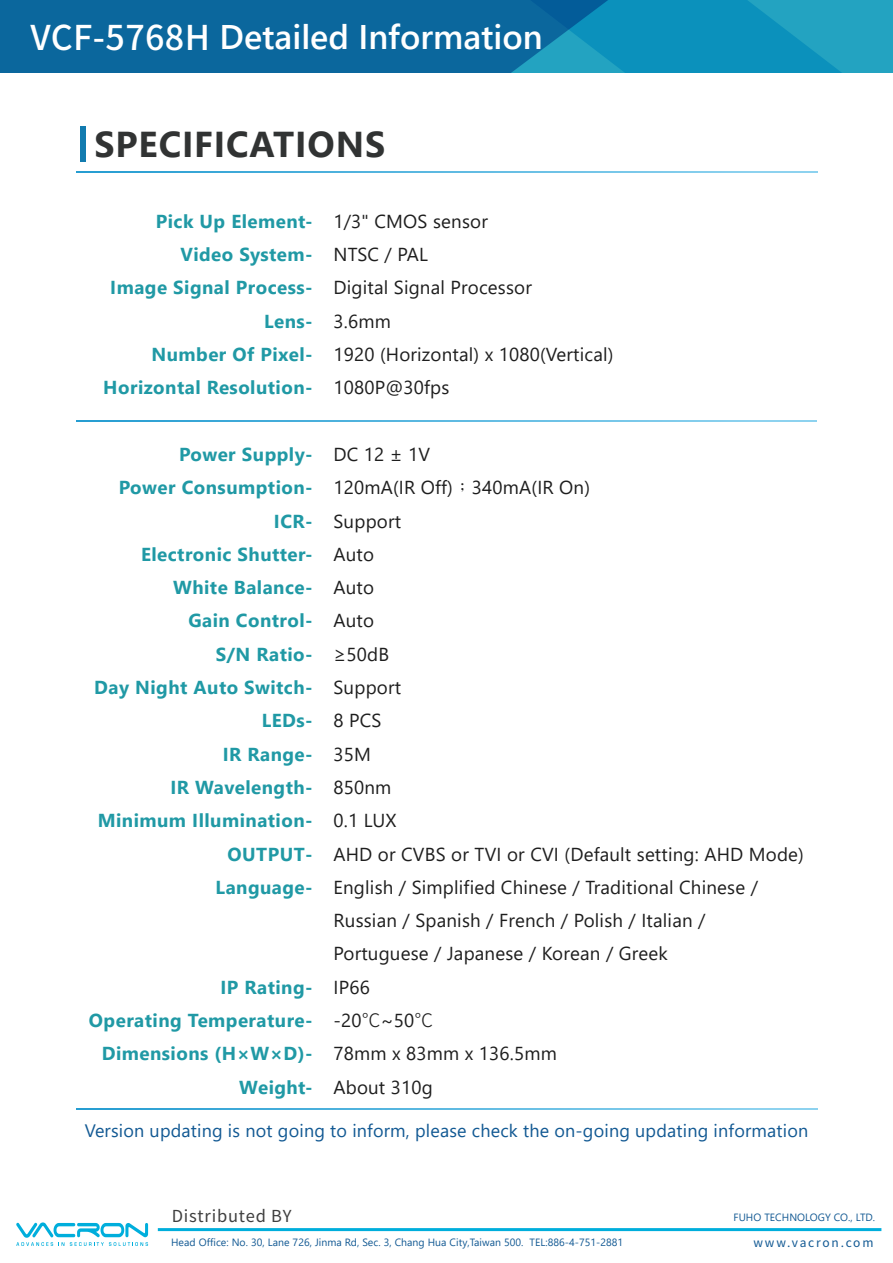
<style>
.page{position:relative;width:893px;height:1263px;background:#fff}
.page>*{position:absolute;margin:0;border:0;box-sizing:border-box;transform-origin:0 0}
.t1{font:700 36px "Segoe UI";letter-spacing:.02em;color:#313333}
.t2{font:600 34.2px "Segoe UI";color:#fff}
.t3{font:18.75px/33.3px "Segoe UI";letter-spacing:.01em;color:#1e1e1e}
.t4{font:700 18.75px/33.3px "Segoe UI";letter-spacing:.025em;color:#2099a5;text-align:right}
.t5{font:18px "Segoe UI";letter-spacing:.01em;color:#125993}
.t6{font:16.5px "Noto Sans CJ Ktc";letter-spacing:.05em;color:#3f3f3f}
.t7{font:12px "Noto Sans CJ Ktc";letter-spacing:.15em;color:#125993}
.t8{font:10.5px "Segoe UI";letter-spacing:.005em;color:#125993}
.s1{font-family:"Noto Sans CJ Ktc";font-weight:500}
.s2{font-family:"Adobe Ming Std";font-weight:300}
.s3{font-family:"Noto Sans CJ Ktc";font-weight:300}
</style>
<div class="page">
<svg style="left:77px;top:171px;width:741px;height:1px"></svg>
<svg style="left:76px;top:421px;width:741px;height:1px"></svg>
<svg style="left:77px;top:1108px;width:741px;height:1px"></svg>
<svg style="left:754px;top:0;width:139px;height:73px;background:#1b9dbf"></svg>
<svg style="left:0;top:0;width:754px;height:73px;background:#0b72a4"></svg>
<div style="left:80px;top:127px;width:5px;height:35px;background:#127baf"></div>
<svg style="left:16px;top:1222px;width:132px;height:24px"></svg>
<hr style="left:158px;top:1228px;width:723px;height:3px;background:#00aedc">
<h2 class="t2" style="left:31px;top:5px;width:514px"><span class="s1">VCF-5768H</span> Detailed Information</h2>
<h1 class="t1" style="left:95px;top:110px;width:292px">SPECIFICATIONS</h1>
<p class="t4" style="left:103px;top:203px;width:211px">Pick Up Element-<br>Video System-<br>Image Signal Process-<br>Lens-<br>Number Of Pixel-<br>Horizontal Resolution-</p>
<p class="t3" style="left:333px;top:203px;width:282px">1/3" CMOS sensor<br>NTSC / PAL<br>Digital Signal Processor<br>3.6mm<br>1920 (Horizontal) x 1080(Vertical)<br>1080P@30fps</p>
<p class="t4" style="left:94px;top:436px;width:220px">Power Supply-<br>Power Consumption-<br>ICR-<br>Electronic Shutter-<br>White Balance-<br>Gain Control-<br>S/N Ratio-<br>Day Night Auto Switch-<br>LEDs-<br>IR Range-<br>IR Wavelength-<br>Minimum Illumination-<br>OUTPUT-<br>Language-</p>
<p class="t3" style="left:333px;top:436px;width:472px">DC 12 ± 1V<br>120mA(IR Off)<span class="s2">；</span>340mA(IR On)<br>Support<br>Auto<br>Auto<br>Auto<br>≥50dB<br>Support<br>8 PCS<br>35M<br>850nm<br>0.1 LUX<br>AHD or CVBS or TVI or CVI (Default setting: AHD Mode)<br>English / Simplified Chinese / Traditional Chinese /<br>Russian / Spanish / French / Polish / Italian /<br>Portuguese / Japanese / Korean / Greek<br>IP66<br>-20<span class="s3">℃</span>~50<span class="s3">℃<br></span>78mm x 83mm x 136.5mm<br>About 310g</p>
<p class="t4" style="left:89px;top:969px;width:225px">IP Rating-<br>Operating Temperature-<br>Dimensions (H×W×D)-<br>Weight-</p>
<p class="t5" style="left:85px;top:1113px;width:725px">Version updating is not going to inform, please check the on-going updating information</p>
<p class="t6" style="left:172px;top:1207px;width:121px">Distributed BY</p>
<p class="t8" style="left:171px;top:1232px;width:454px">Head Office: No. 30, Lane 726, Jinma Rd, Sec. 3, Chang Hua City,Taiwan 500. TEL:886-4-751-2881</p>
<p class="t8" style="left:733px;top:1207px;width:143px">FUHO TECHNOLOGY CO., LTD.</p>
<p class="t7" style="left:753px;top:1236px;width:121px">www.vacron.com</p>
</div>
